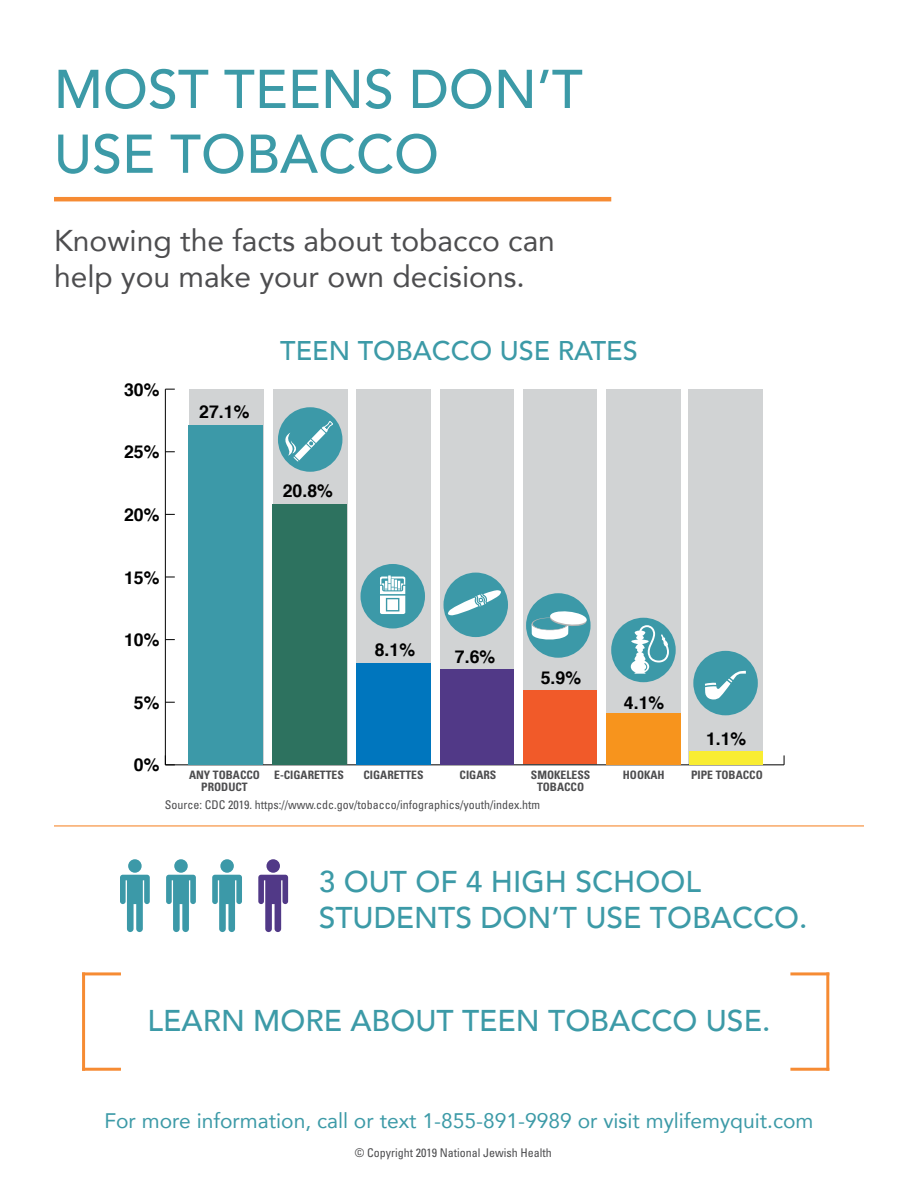
<style>
.page{position:relative;width:918px;height:1188px;background:#fff}
.page>*{position:absolute;margin:0;border:0;box-sizing:border-box;transform-origin:0 0}
.t1{font:500 54px/64.8px "Avenir";color:#3c9aa7}
.t2{font:500 30px/36px "Avenir";color:#3c9aa7}
.t3{font:30px/36px "Avenir";color:#4d4d4f}
.t4{font:500 27px "Avenir";color:#3c9aa7}
.t5{font:21px "Avenir";color:#3c9aa7}
.t6{font:700 17.7px "Helvetica";color:#000}
.t7{font:condensed 12px "Univers";color:#4d4d4f}
.t8{font:700 condensed 11.55px/11.6px "Univers";color:#4d4d4f;text-align:center}
</style>
<div class="page">
<hr style="left:54px;top:197px;width:557px;height:4px;background:#f68b33">
<hr style="left:82px;top:972px;width:3px;height:99px;background:#f68b33">
<hr style="left:82px;top:972px;width:39px;height:3px;background:#f68b33">
<hr style="left:82px;top:1068px;width:39px;height:3px;background:#f68b33">
<hr style="left:826px;top:972px;width:3px;height:99px;background:#f68b33">
<hr style="left:790px;top:1068px;width:39px;height:3px;background:#f68b33">
<hr style="left:790px;top:972px;width:39px;height:3px;background:#f68b33">
<hr style="left:54px;top:825px;width:810px;height:1px;background:#f68b33">
<div style="left:440px;top:389px;width:73px;height:376px;background:#d1d3d4"></div>
<div style="left:523px;top:389px;width:74px;height:376px;background:#d1d3d4"></div>
<div style="left:607px;top:389px;width:74px;height:376px;background:#d1d3d4"></div>
<div style="left:689px;top:389px;width:74px;height:376px;background:#d1d3d4"></div>
<div style="left:356px;top:389px;width:74px;height:375px;background:#d1d3d4"></div>
<div style="left:273px;top:389px;width:74px;height:375px;background:#d1d3d4"></div>
<div style="left:189px;top:389px;width:74px;height:375px;background:#d1d3d4"></div>
<hr style="left:165px;top:765px;width:619px;height:1px;background:#000">
<hr style="left:165px;top:389px;width:1px;height:376px;background:#000">
<svg style="left:165px;top:755px;width:10px;height:11px"></svg>
<div style="left:689px;top:751px;width:74px;height:13px;background:#f9ed32"></div>
<div style="left:606px;top:713px;width:75px;height:52px;background:#f7941d"></div>
<div style="left:523px;top:691px;width:74px;height:73px;background:#f15a29"></div>
<div style="left:440px;top:669px;width:74px;height:96px;background:#513987"></div>
<div style="left:356px;top:663px;width:74px;height:102px;background:#0076be"></div>
<div style="left:273px;top:504px;width:74px;height:261px;background:#2d725f"></div>
<div style="left:189px;top:425px;width:74px;height:340px;background:#3c99a8"></div>
<div style="left:278px;top:407px;width:64px;height:65px;background:#3c99a8;border-radius:50%"></div>
<div style="left:361px;top:564px;width:64px;height:64px;background:#3c99a8;border-radius:50%"></div>
<div style="left:444px;top:573px;width:64px;height:64px;background:#3c99a8;border-radius:50%"></div>
<div style="left:526px;top:593px;width:65px;height:65px;background:#3c99a8;border-radius:50%"></div>
<div style="left:611px;top:618px;width:65px;height:64px;background:#3c99a8;border-radius:50%"></div>
<div style="left:693px;top:651px;width:65px;height:64px;background:#3c99a8;border-radius:50%"></div>
<svg style="left:380px;top:575px;width:25px;height:39px"></svg>
<svg style="left:448px;top:590px;width:53px;height:26px"></svg>
<svg style="left:282px;top:421px;width:51px;height:41px"></svg>
<svg style="left:705px;top:671px;width:41px;height:29px"></svg>
<svg style="left:531px;top:610px;width:57px;height:30px"></svg>
<svg style="left:631px;top:625px;width:38px;height:49px"></svg>
<div style="left:128px;top:859px;width:14px;height:14px;background:#3c99a8;border-radius:50%"></div>
<svg style="left:120px;top:875px;width:30px;height:57px"></svg>
<div style="left:174px;top:859px;width:14px;height:14px;background:#3c99a8;border-radius:50%"></div>
<svg style="left:166px;top:875px;width:30px;height:57px"></svg>
<div style="left:220px;top:859px;width:14px;height:14px;background:#3c99a8;border-radius:50%"></div>
<svg style="left:212px;top:875px;width:30px;height:57px"></svg>
<div style="left:266px;top:859px;width:14px;height:14px;background:#513987;border-radius:50%"></div>
<svg style="left:258px;top:875px;width:30px;height:57px"></svg>
<h1 class="t1" style="left:54px;top:54px;width:530px">MOST TEENS DON’T<br>USE TOBACCO</h1>
<h2 class="t3" style="left:54px;top:221px;width:502px">Knowing the facts about tobacco can help you make your own decisions.</h2>
<h3 class="t6" style="left:124px;top:375px;width:37px">30%</h3>
<h3 class="t6" style="left:124px;top:438px;width:37px">25%</h3>
<h3 class="t6" style="left:124px;top:501px;width:37px">20%</h3>
<h3 class="t6" style="left:124px;top:563px;width:37px">15%</h3>
<h3 class="t6" style="left:124px;top:626px;width:37px">10%</h3>
<h3 class="t6" style="left:134px;top:688px;width:27px">5%</h3>
<h3 class="t6" style="left:199px;top:398px;width:52px">27.1%</h3>
<h3 class="t4" style="left:280px;top:327px;width:359px">TEEN TOBACCO USE RATES</h3>
<h3 class="t6" style="left:283px;top:477px;width:52px">20.8%</h3>
<h3 class="t6" style="left:375px;top:635px;width:42px">8.1%</h3>
<h3 class="t6" style="left:455px;top:643px;width:42px">7.6%</h3>
<h3 class="t6" style="left:541px;top:664px;width:42px">5.9%</h3>
<h3 class="t6" style="left:624px;top:689px;width:42px">4.1%</h3>
<h3 class="t6" style="left:706px;top:725px;width:42px">1.1%</h3>
<h3 class="t6" style="left:134px;top:751px;width:27px">0%</h3>
<p class="t8" style="left:189px;top:769px;width:72px">ANY TOBACCO<br>PRODUCT</p>
<p class="t8" style="left:274px;top:769px;width:71px">E-CIGARETTES</p>
<p class="t8" style="left:364px;top:769px;width:62px">CIGARETTES</p>
<p class="t8" style="left:460px;top:769px;width:38px">CIGARS</p>
<p class="t8" style="left:531px;top:769px;width:61px">SMOKELESS<br>TOBACCO</p>
<p class="t8" style="left:623px;top:769px;width:43px">HOOKAH</p>
<p class="t8" style="left:691px;top:769px;width:73px">PIPE TOBACCO</p>
<p class="t7" style="left:165px;top:797px;width:377px">Source: CDC 2019. https://www.cdc.gov/tobacco/infographics/youth/index.htm</p>
<h2 class="t2" style="left:319px;top:862px;width:490px">3 OUT OF 4 HIGH SCHOOL<br>STUDENTS DON’T USE TOBACCO.</h2>
<h2 class="t2" style="left:148px;top:1001px;width:624px">LEARN MORE ABOUT TEEN TOBACCO USE.</h2>
<h3 class="t5" style="left:104px;top:1104px;width:711px">For more information, call or text 1-855-891-9989 or visit mylifemyquit.com</h3>
<p class="t7" style="left:355px;top:1145px;width:198px">© Copyright 2019 National Jewish Health</p>
</div>
